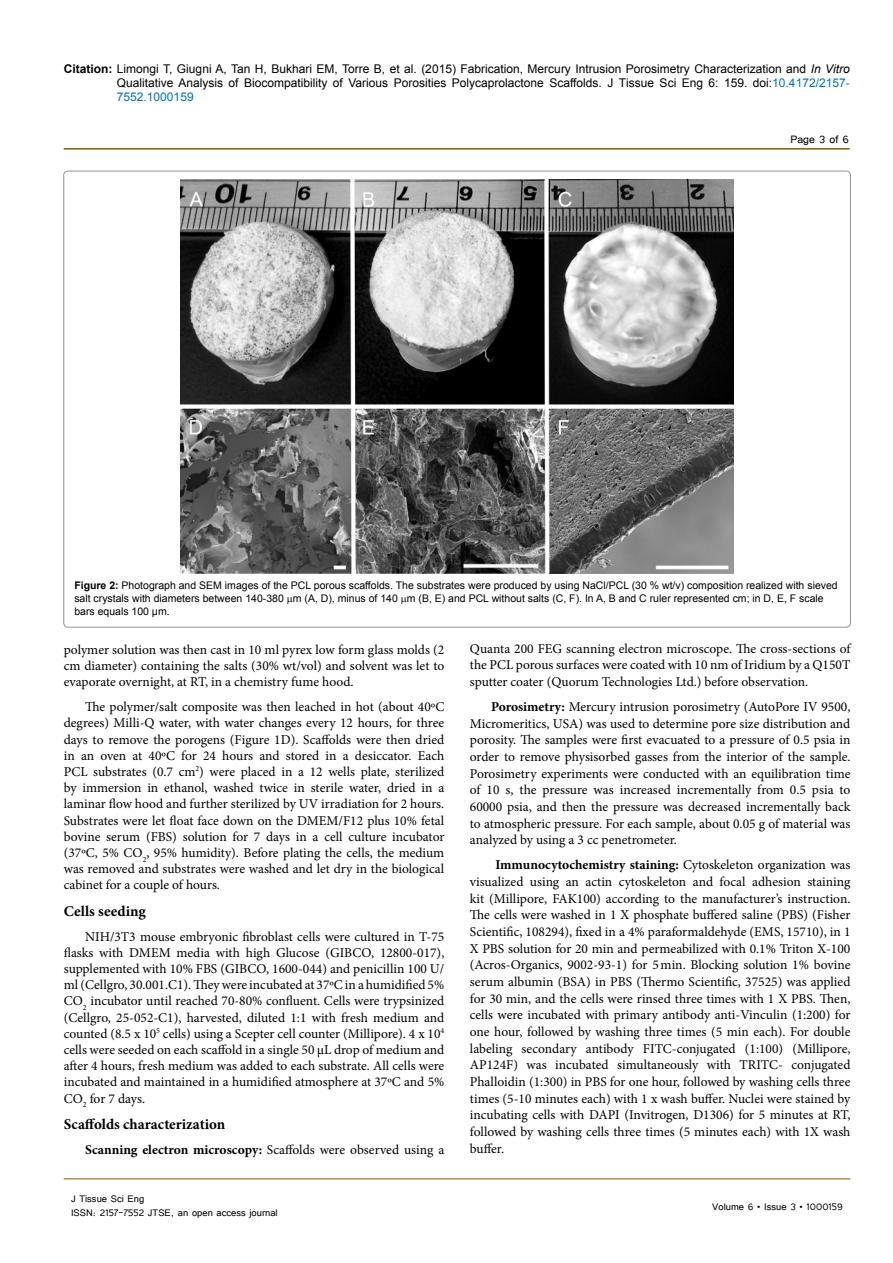
<style>
.page{position:relative;width:893px;height:1263px;background:#fff}
.page>*{position:absolute;margin:0;border:0;box-sizing:border-box;transform-origin:0 0}
.ssh{font:700 15px "Minion Pro";color:#000}
.Normal__Web{font:13.5px/16.6px "Minion Pro";color:#000;text-align:justify}
.Normal__Web-2{font:700 13.5px "Minion Pro";color:#000}
.t1{font:13.5px "Tunga";color:#000}
.t2{font:12px/14.4px "Arial";color:#000;text-align:justify}
.t3{font:12px/14.4px "Tunga";color:#000}
.t4{font:10.5px/12.6px "Arial";color:#000}
.s1{font-weight:700}
.s2{font-style:italic}
.s3{color:#0072bc}
.s4{font-weight:400}
</style>
<div class="page">
<hr style="left:64px;top:148px;width:786px;height:2px;background:#7f5d00">
<hr style="left:64px;top:1179px;width:786px;height:1px;background:#7f5d00">
<img style="left:181px;top:180px;width:552px;height:393px">
<p class="t2" style="left:117px;top:61px;width:734px;text-indent:-53px"><span class="s1">Citation:</span> Limongi T, Giugni A, Tan H, Bukhari EM, Torre B, et al. (2015) Fabrication, Mercury Intrusion Porosimetry Characterization and <span class="s2">In Vitro </span>Qualitative Analysis of Biocompatibility of Various Porosities Polycaprolactone Scaffolds. J Tissue Sci Eng 6: 159. doi:<span class="s3">10.4172/2157- 7552.1000159</span></p>
<p class="t1" style="left:790px;top:131px;width:60px">Page 3 of 6</p>
<p class="t4" style="left:74px;top:579px;width:765px"><span class="s1">Figure 2:</span> Photograph and SEM images of the PCL porous scaffolds. The substrates were produced by using NaCl/PCL (30 % wt/v) composition realized with sieved salt crystals with diameters between 140-380 m (A, D), minus of 140 m (B, E) and PCL without salts (C, F). In A, B and C ruler represented cm; in D, E, F scale bars equals 100 μm.</p>
<p class="Normal__Web" style="left:64px;top:642px;width:382px;line-height:16.2px">polymer solution was then cast in 10 ml pyrex low form glass molds (2 cm diameter) containing the salts (30% wt/vol) and solvent was let to evaporate overnight, at RT, in a chemistry fume hood.</p>
<p class="Normal__Web" style="left:64px;top:699px;width:382px;line-height:16.2px;text-indent:21px">The polymer/salt composite was then leached in hot (about 40ºC degrees) Milli-Q water, with water changes every 12 hours, for three days to remove the porogens (Figure 1D). Scaffolds were then dried in an oven at 40ºC for 24 hours and stored in a desiccator. Each PCL substrates (0.7 cm<sup>2</sup>) were placed in a 12 wells plate, sterilized by immersion in ethanol, washed twice in sterile water, dried in a laminar flow hood and further sterilized by UV irradiation for 2 hours.<br>Substrates were let float face down on the DMEM/F12 plus 10% fetal bovine serum (FBS) solution for 7 days in a cell culture incubator (37ºC, 5% CO<sub>2</sub>, 95% humidity). Before plating the cells, the medium was removed and substrates were washed and let dry in the biological cabinet for a couple of hours.</p>
<p class="ssh" style="left:64px;top:900px;width:84px">Cells seeding</p>
<p class="Normal__Web" style="left:64px;top:928px;width:382px;line-height:16.2px;text-indent:21px">NIH/3T3 mouse embryonic fibroblast cells were cultured in T-75 flasks with DMEM media with high Glucose (GIBCO, 12800-017), supplemented with 10% FBS (GIBCO, 1600-044) and penicillin 100 U/ ml (Cellgro, 30.001.C1). They were incubated at 37ºC in a humidified 5% CO<sub>2</sub> incubator until reached 70-80% confluent. Cells were trypsinized (Cellgro, 25-052-C1), harvested, diluted 1:1 with fresh medium and counted (8.5 x 10<sup>5</sup> cells) using a Scepter cell counter (Millipore). 4 x 10<sup>4 </sup>cells were seeded on each scaffold in a single 50 μL drop of medium and after 4 hours, fresh medium was added to each substrate. All cells were incubated and maintained in a humidified atmosphere at 37ºC and 5% CO<sub>2</sub> for 7 days.</p>
<p class="ssh" style="left:64px;top:1114px;width:163px">Scaffolds characterization</p>
<p class="Normal__Web-2" style="left:85px;top:1140px;width:361px">Scanning electron microscopy: <span class="s4">Scaffolds were observed using a</span></p>
<p class="t3" style="left:71px;top:1190px;width:208px">J Tissue Sci Eng<br>ISSN: 2157-7552 JTSE, an open access journal</p>
<p class="Normal__Web" style="left:470px;top:640px;width:382px">Quanta 200 FEG scanning electron microscope. The cross-sections of the PCL porous surfaces were coated with 10 nm of Iridium by a Q150T sputter coater (Quorum Technologies Ltd.) before observation.</p>
<p class="Normal__Web" style="left:470px;top:698px;width:382px;text-indent:21px"><span class="s1">Porosimetry:</span> Mercury intrusion porosimetry (AutoPore IV 9500, Micromeritics, USA) was used to determine pore size distribution and porosity. The samples were first evacuated to a pressure of 0.5 psia in order to remove physisorbed gasses from the interior of the sample.<br>Porosimetry experiments were conducted with an equilibration time of 10 s, the pressure was increased incrementally from 0.5 psia to 60000 psia, and then the pressure was decreased incrementally back to atmospheric pressure. For each sample, about 0.05 g of material was analyzed by using a 3 cc penetrometer.</p>
<p class="Normal__Web" style="left:470px;top:857px;width:382px;text-indent:25px"><span class="s1">Immunocytochemistry staining:</span> Cytoskeleton organization was visualized using an actin cytoskeleton and focal adhesion staining kit (Millipore, FAK100) according to the manufacturer’s instruction.<br>The cells were washed in 1 X phosphate buffered saline (PBS) (Fisher Scientific, 108294), fixed in a 4% paraformaldehyde (EMS, 15710), in 1<br>X PBS solution for 20 min and permeabilized with 0.1% Triton X-100 (Acros-Organics, 9002-93-1) for 5min. Blocking solution 1% bovine serum albumin (BSA) in PBS (Thermo Scientific, 37525) was applied for 30 min, and the cells were rinsed three times with 1 X PBS. Then, cells were incubated with primary antibody anti-Vinculin (1:200) for one hour, followed by washing three times (5 min each). For double labeling secondary antibody FITC-conjugated (1:100) (Millipore, AP124F) was incubated simultaneously with TRITC- conjugated Phalloidin (1:300) in PBS for one hour, followed by washing cells three times (5-10 minutes each) with 1 x wash buffer. Nuclei were stained by incubating cells with DAPI (Invitrogen, D1306) for 5 minutes at RT, followed by washing cells three times (5 minutes each) with 1X wash buffer.</p>
<p class="t3" style="left:712px;top:1199px;width:132px">Volume 6 • Issue 3 • 1000159</p>
</div>
